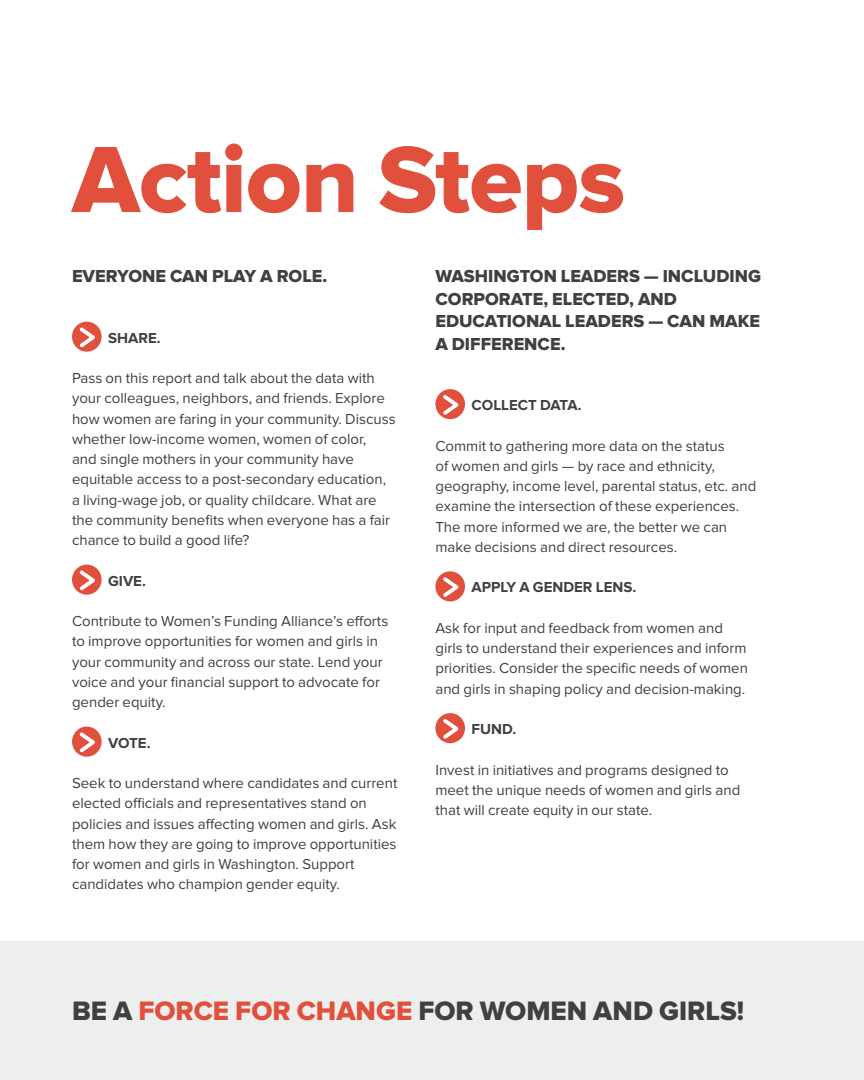
<style>
.page{position:relative;width:864px;height:1080px;background:#fff}
.page>*{position:absolute;margin:0;border:0;box-sizing:border-box;transform-origin:0 0}
.t1{font:97.5px "Proxima Nova Extrabld";letter-spacing:-.01em;color:#e1503c}
.t2{font:27.6px "Proxima Nova Extrabld";color:#404040}
.t3{font:18px/22.5px "Proxima Nova Extrabld";color:#404040}
.t4{font:15px/20.2px "Proxima Nova";color:#404040}
.t5{font:700 15px "Proxima Nova";color:#404040}
.s1{color:#e1503c}
</style>
<div class="page">
<div style="left:0;top:941px;width:864px;height:139px;background:#edeeee"></div>
<svg style="left:72px;top:322px;width:30px;height:30px"></svg>
<svg style="left:76px;top:324px;width:24px;height:27px"></svg>
<svg style="left:72px;top:565px;width:30px;height:30px"></svg>
<svg style="left:76px;top:567px;width:24px;height:27px"></svg>
<svg style="left:72px;top:727px;width:30px;height:30px"></svg>
<svg style="left:76px;top:729px;width:24px;height:27px"></svg>
<svg style="left:435px;top:389px;width:30px;height:30px"></svg>
<svg style="left:440px;top:392px;width:23px;height:26px"></svg>
<svg style="left:435px;top:571px;width:30px;height:30px"></svg>
<svg style="left:440px;top:574px;width:23px;height:26px"></svg>
<svg style="left:435px;top:713px;width:30px;height:30px"></svg>
<svg style="left:440px;top:716px;width:23px;height:26px"></svg>
<h1 class="t1" style="left:72px;top:123px;width:555px">Action Steps</h1>
<p class="t3" style="left:72px;top:266px;width:257px">EVERYONE CAN PLAY A ROLE.</p>
<p class="t5" style="left:108px;top:329px;width:54px">SHARE.</p>
<p class="t4" style="left:72px;top:368px;width:325px">Pass on this report and talk about the data with your colleagues, neighbors, and friends. Explore how women are faring in your community. Discuss whether low-income women, women of color,<br>and single mothers in your community have equitable access to a post-secondary education, a living-wage job, or quality childcare. What are the community benefits when everyone has a fair chance to build a good life?</p>
<p class="t5" style="left:108px;top:572px;width:39px">GIVE.</p>
<p class="t4" style="left:72px;top:611px;width:318px">Contribute to Women’s Funding Alliance’s efforts to improve opportunities for women and girls in your community and across our state. Lend your voice and your financial support to advocate for gender equity.</p>
<p class="t5" style="left:108px;top:734px;width:44px">VOTE.</p>
<p class="t4" style="left:72px;top:773px;width:327px">Seek to understand where candidates and current elected officials and representatives stand on policies and issues affecting women and girls. Ask them how they are going to improve opportunities for women and girls in Washington. Support candidates who champion gender equity.</p>
<p class="t3" style="left:435px;top:266px;width:327px">WASHINGTON LEADERS — INCLUDING<br>CORPORATE, ELECTED, AND<br>EDUCATIONAL LEADERS — CAN MAKE<br>A DIFFERENCE.</p>
<p class="t5" style="left:472px;top:397px;width:111px">COLLECT DATA.</p>
<p class="t4" style="left:435px;top:436px;width:323px">Commit to gathering more data on the status<br>of women and girls — by race and ethnicity, geography, income level, parental status, etc. and examine the intersection of these experiences.<br>The more informed we are, the better we can make decisions and direct resources.</p>
<p class="t5" style="left:472px;top:579px;width:166px">APPLY A GENDER LENS.</p>
<p class="t4" style="left:435px;top:618px;width:314px">Ask for input and feedback from women and girls to understand their experiences and inform priorities. Consider the specific needs of women and girls in shaping policy and decision-making.</p>
<p class="t5" style="left:472px;top:721px;width:46px">FUND.</p>
<p class="t4" style="left:435px;top:760px;width:306px">Invest in initiatives and programs designed to meet the unique needs of women and girls and that will create equity in our state.</p>
<h2 class="t2" style="left:72px;top:995px;width:674px">BE A <span class="s1">FORCE FOR CHANGE</span> FOR WOMEN AND GIRLS!</h2>
</div>
